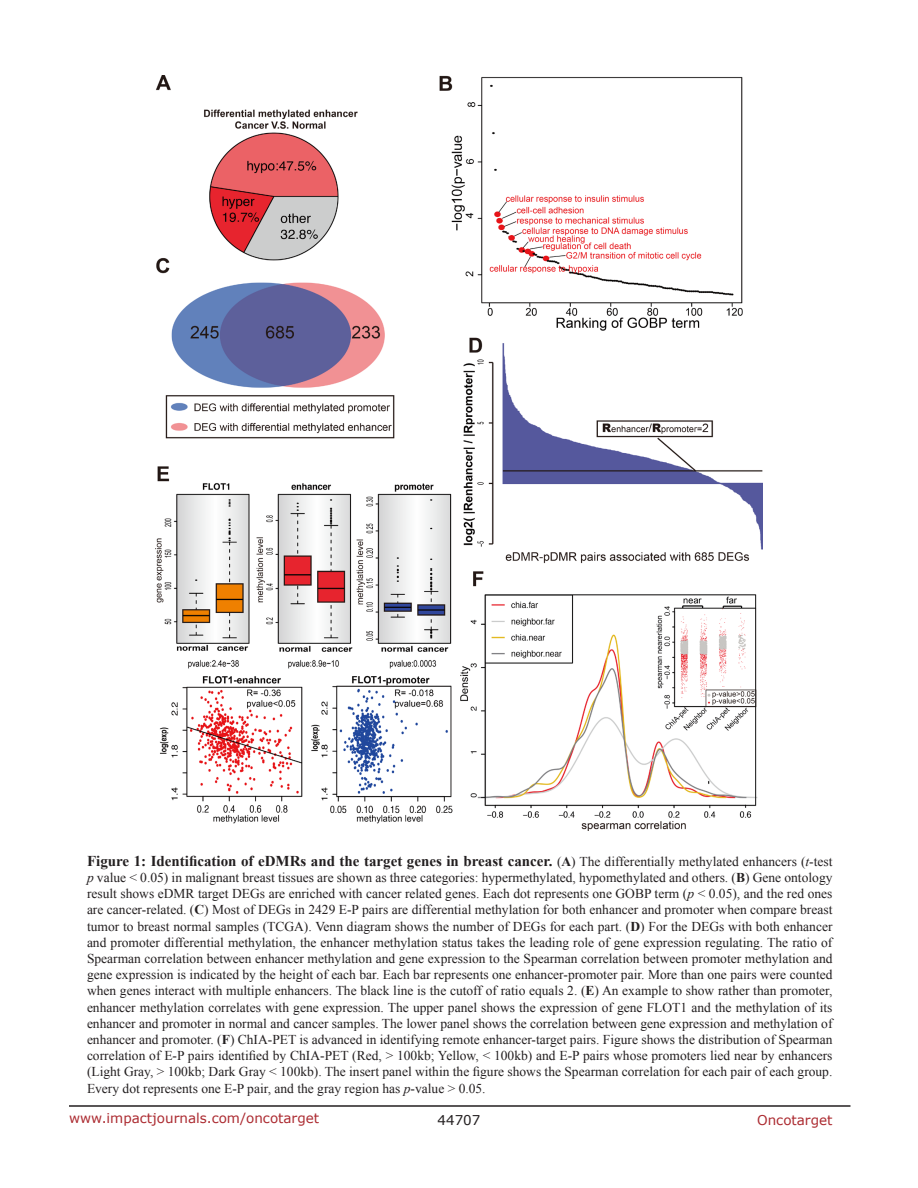
<style>
.page{position:relative;width:918px;height:1188px;background:#fff}
.page>*{position:absolute;margin:0;border:0;box-sizing:border-box;transform-origin:0 0}
.FigureText{font:700 15px "Times New Roman";color:#231f20}
.FigureText-2{font:13.5px/16.2px "Times New Roman";color:#231f20;text-align:justify}
.t1{font:13.5px "Verdana";color:#ac2b31}
.t2{font:13.5px "Verdana";color:#231f20}
.s1{font-weight:400;font-size:13.5px}
.s2{font-size:13.5px}
.s3{font-weight:400;font-style:italic;font-size:13.5px}
.s4{font-style:italic}
.s5{font-weight:700}
</style>
<div class="page">
<hr style="left:69px;top:1105px;width:781px;height:2px;background:#231f20">
<img style="left:156px;top:76px;width:606px;height:755px">
<p class="FigureText" style="left:87px;top:850px;width:747px">Figure 1: Identification of eDMRs and the target genes in breast cancer. <span class="s1">(</span><span class="s2">A</span><span class="s1">) The differentially methylated enhancers (</span><span class="s3">t</span><span class="s1">-test</span></p>
<p class="FigureText-2" style="left:87px;top:869px;width:747px"><span class="s4">p</span> value &lt; 0.05) in malignant breast tissues are shown as three categories: hypermethylated, hypomethylated and others. (<span class="s5">B</span>) Gene ontology result shows eDMR target DEGs are enriched with cancer related genes. Each dot represents one GOBP term (<span class="s4">p</span> &lt; 0.05), and the red ones are cancer-related. (<span class="s5">C</span>) Most of DEGs in 2429 E-P pairs are differential methylation for both enhancer and promoter when compare breast tumor to breast normal samples (TCGA). Venn diagram shows the number of DEGs for each part. (<span class="s5">D</span>) For the DEGs with both enhancer and promoter differential methylation, the enhancer methylation status takes the leading role of gene expression regulating. The ratio of Spearman correlation between enhancer methylation and gene expression to the Spearman correlation between promoter methylation and gene expression is indicated by the height of each bar. Each bar represents one enhancer-promoter pair. More than one pairs were counted when genes interact with multiple enhancers. The black line is the cutoff of ratio equals 2. (<span class="s5">E</span>) An example to show rather than promoter, enhancer methylation correlates with gene expression. The upper panel shows the expression of gene FLOT1 and the methylation of its enhancer and promoter in normal and cancer samples. The lower panel shows the correlation between gene expression and methylation of enhancer and promoter. (<span class="s5">F</span>) ChIA-PET is advanced in identifying remote enhancer-target pairs. Figure shows the distribution of Spearman correlation of E-P pairs identified by ChIA-PET (Red, &gt; 100kb; Yellow, &lt; 100kb) and E-P pairs whose promoters lied near by enhancers (Light Gray, &gt; 100kb; Dark Gray &lt; 100kb). The insert panel within the figure shows the Spearman correlation for each pair of each group.<br>Every dot represents one E-P pair, and the gray region has <span class="s4">p</span>-value &gt; 0.05.</p>
<p class="t1" style="left:69px;top:1109px;width:252px">www.impactjournals.com/oncotarget</p>
<p class="t2" style="left:438px;top:1111px;width:44px">44707</p>
<p class="t1" style="left:757px;top:1111px;width:77px">Oncotarget</p>
</div>
